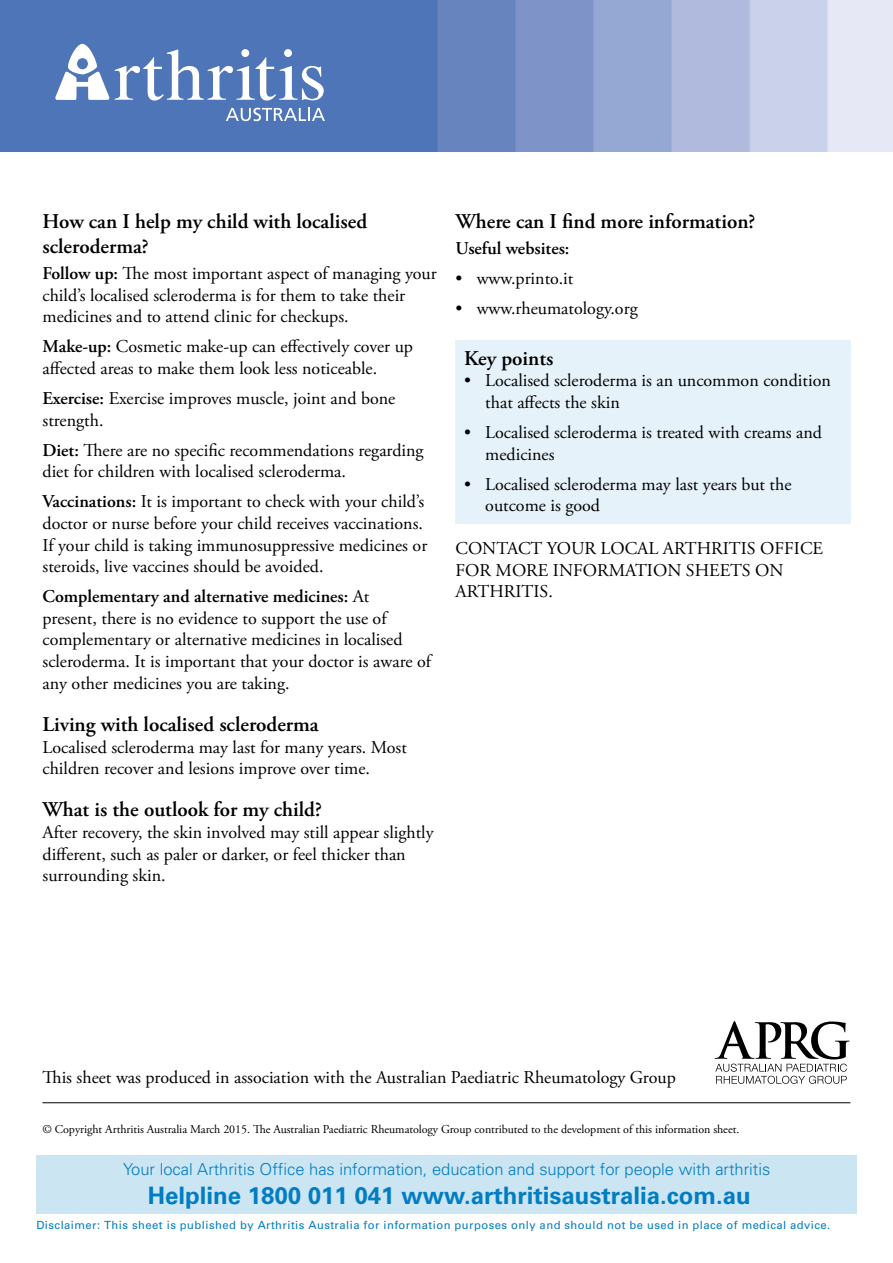
<style>
.page{position:relative;width:893px;height:1263px;background:#fff}
.page>*{position:absolute;margin:0;border:0;box-sizing:border-box;transform-origin:0 0}
.t1{font:700 24px "Univers";color:#007dc3}
.t2{font:600 21px/25.2px "Adobe Garamond Pro";color:#000}
.t3{font:18px/21.6px "Adobe Garamond Pro";color:#000}
.t4{font:600 18px "Adobe Garamond Pro";color:#000}
.t5{font:300 16.5px "Univers";color:#007dc3}
.t6{font:12px "Adobe Garamond Pro";letter-spacing:-.005em;color:#000}
.t7{font:11.25px "Univers";letter-spacing:.04em;color:#007dc3}
.s1{font-weight:600}
</style>
<div class="page">
<div style="left:455px;top:341px;width:395px;height:183px;background:#e6f2f9"></div>
<hr style="left:43px;top:1102px;width:807px;height:1px;background:#000">
<svg style="left:715px;top:1021px;width:135px;height:63px"></svg>
<img style="left:0;top:0;width:893px;height:152px">
<svg style="left:55px;top:44px;width:269px;height:57px"></svg>
<svg style="left:226px;top:108px;width:99px;height:13px"></svg>
<div style="left:36px;top:1155px;width:821px;height:59px;background:#cce5f3"></div>
<p class="t2" style="left:43px;top:209px;width:326px">How can I help my child with localised scleroderma?</p>
<p class="t3" style="left:43px;top:263px;width:396px"><span class="s1">Follow up:</span> The most important aspect of managing your child’s localised scleroderma is for them to take their medicines and to attend clinic for checkups.</p>
<p class="t3" style="left:43px;top:336px;width:372px"><span class="s1">Make-up:</span> Cosmetic make-up can effectively cover up affected areas to make them look less noticeable.</p>
<p class="t3" style="left:43px;top:388px;width:354px"><span class="s1">Exercise:</span> Exercise improves muscle, joint and bone strength.</p>
<p class="t3" style="left:43px;top:440px;width:383px"><span class="s1">Diet:</span> There are no specific recommendations regarding diet for children with localised scleroderma.</p>
<p class="t3" style="left:43px;top:491px;width:386px"><span class="s1">Vaccinations:</span> It is important to check with your child’s doctor or nurse before your child receives vaccinations.<br>If your child is taking immunosuppressive medicines or steroids, live vaccines should be avoided.</p>
<p class="t3" style="left:43px;top:586px;width:390px"><span class="s1">Complementary and alternative medicines:</span> At<br>present, there is no evidence to support the use of complementary or alternative medicines in localised scleroderma. It is important that your doctor is aware of any other medicines you are taking.</p>
<p class="t2" style="left:43px;top:712px;width:278px">Living with localised scleroderma</p>
<p class="t3" style="left:43px;top:737px;width:366px">Localised scleroderma may last for many years. Most children recover and lesions improve over time.</p>
<p class="t2" style="left:43px;top:797px;width:281px">What is the outlook for my child?</p>
<p class="t3" style="left:43px;top:822px;width:393px">After recovery, the skin involved may still appear slightly different, such as paler or darker, or feel thicker than surrounding skin.</p>
<p class="t2" style="left:455px;top:209px;width:301px">Where can I find more information?</p>
<p class="t4" style="left:455px;top:238px;width:116px">Useful websites:</p>
<p class="t3" style="left:455px;top:268px;width:119px">• www.printo.it</p>
<p class="t3" style="left:455px;top:298px;width:184px">• www.rheumatology.org</p>
<p class="t2" style="left:464px;top:346px;width:91px">Key points</p>
<p class="t3" style="left:485px;top:370px;width:347px;text-indent:-21px">• Localised scleroderma is an uncommon condition that affects the skin</p>
<p class="t3" style="left:485px;top:422px;width:338px;text-indent:-21px">• Localised scleroderma is treated with creams and medicines</p>
<p class="t3" style="left:485px;top:474px;width:308px;text-indent:-21px">• Localised scleroderma may last years but the outcome is good</p>
<p class="t3" style="left:455px;top:538px;width:369px">CONTACT YOUR LOCAL ARTHRITIS OFFICE<br>FOR MORE INFORMATION SHEETS ON<br>ARTHRITIS.</p>
<p class="t3" style="left:43px;top:1067px;width:635px">This sheet was produced in association with the Australian Paediatric Rheumatology Group</p>
<p class="t6" style="left:43px;top:1122px;width:698px">© Copyright Arthritis Australia March 2015. The Australian Paediatric Rheumatology Group contributed to the development of this information sheet.</p>
<p class="t5" style="left:123px;top:1159px;width:649px">Your local Arthritis Office has information, education and support for people with arthritis</p>
<h1 class="t1" style="left:148px;top:1181px;width:604px">Helpline 1800 011 041 www.arthritisaustralia.com.au</h1>
<p class="t7" style="left:36px;top:1218px;width:795px">Disclaimer: This sheet is published by Arthritis Australia for information purposes only and should not be used in place of medical advice.</p>
</div>
